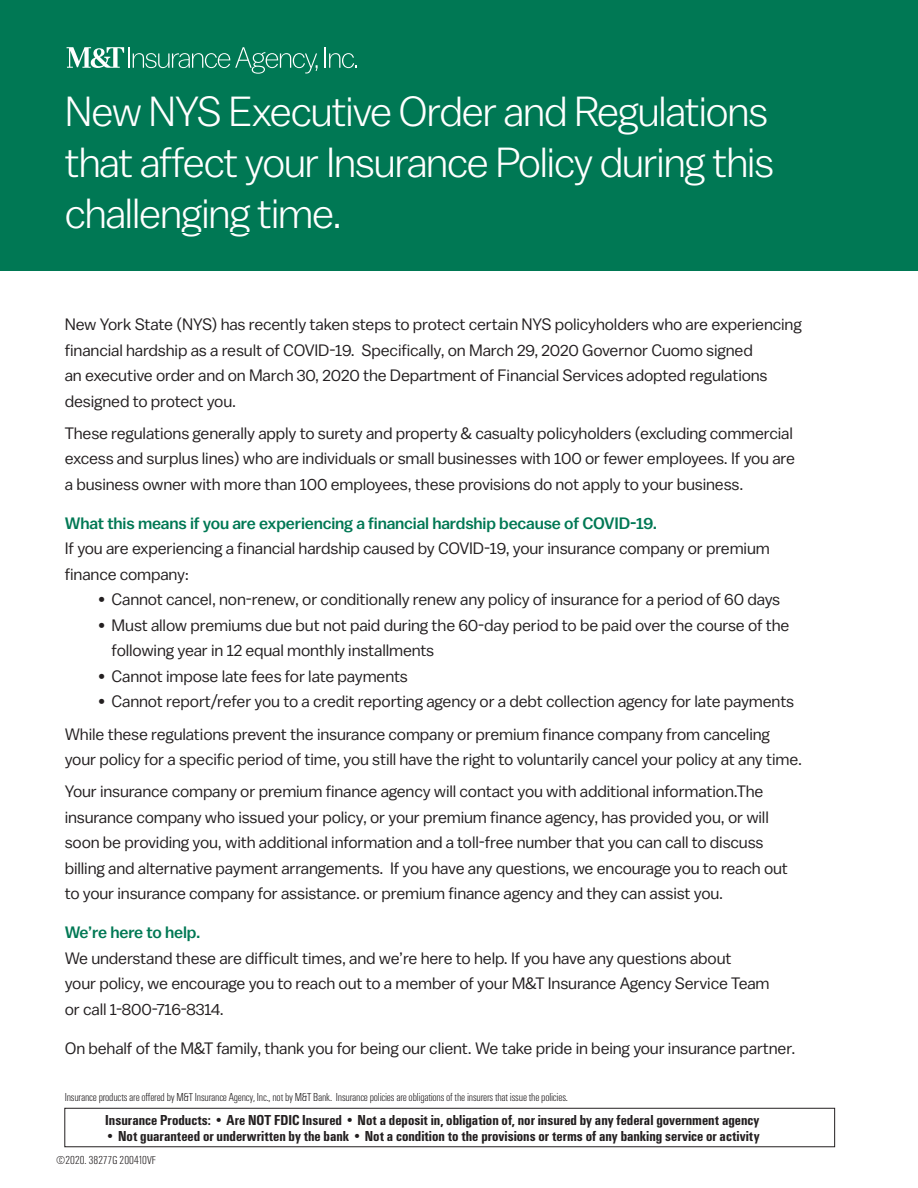
<style>
.page{position:relative;width:918px;height:1188px;background:#fff}
.page>*{position:absolute;margin:0;border:0;box-sizing:border-box;transform-origin:0 0}
.t1{font:42px/51px "Balto Semi Light 3";letter-spacing:-.025em;color:#fff}
.t2{font:16.5px/25.5px "M&T Balto";letter-spacing:-.01em;color:#231f20}
.t3{font:500 16.5px "M&T Balto";letter-spacing:-.01em;color:#007854}
.Disclosures{font:700 condensed 15px "Urbano";color:#231f20}
.Disclosures-2{font:300 condensed 12px "Urbano";letter-spacing:-.015em;color:#231f20}
</style>
<div class="page">
<div style="left:0;top:0;width:918px;height:270px;background:#007854"></div>
<svg style="left:67px;top:47px;width:57px;height:21px"></svg>
<hr style="left:128px;top:47px;width:2px;height:21px;background:#fff">
<svg style="left:133px;top:47px;width:185px;height:27px"></svg>
<svg style="left:325px;top:47px;width:32px;height:21px"></svg>
<div style="left:65px;top:1108px;width:770px;height:39px;border:1px solid #231f20"></div>
<p class="t1" style="left:65px;top:85px;width:711px">New NYS Executive Order and Regulations that affect your Insurance Policy during this challenging time.</p>
<p class="t2" style="left:65px;top:311px;width:739px">New York State (NYS) has recently taken steps to protect certain NYS policyholders who are experiencing financial hardship as a result of COVID-19. Specifically, on March 29, 2020 Governor Cuomo signed<br>an executive order and on March 30, 2020 the Department of Financial Services adopted regulations designed to protect you.</p>
<p class="t2" style="left:65px;top:420px;width:732px">These regulations generally apply to surety and property &amp; casualty policyholders (excluding commercial excess and surplus lines) who are individuals or small businesses with 100 or fewer employees. If you are a business owner with more than 100 employees, these provisions do not apply to your business.</p>
<p class="t3" style="left:65px;top:513px;width:594px">What this means if you are experiencing a financial hardship because of COVID-19.</p>
<p class="t2" style="left:65px;top:536px;width:707px">If you are experiencing a financial hardship caused by COVID-19, your insurance company or premium finance company:</p>
<p class="t2" style="left:99px;top:587px;width:683px">• Cannot cancel, non-renew, or conditionally renew any policy of insurance for a period of 60 days</p>
<p class="t2" style="left:112px;top:612px;width:679px;text-indent:-13px">• Must allow premiums due but not paid during the 60-day period to be paid over the course of the following year in 12 equal monthly installments</p>
<p class="t2" style="left:99px;top:663px;width:311px">• Cannot impose late fees for late payments</p>
<p class="t2" style="left:99px;top:689px;width:697px">• Cannot report/refer you to a credit reporting agency or a debt collection agency for late payments</p>
<p class="t2" style="left:65px;top:721px;width:739px">While these regulations prevent the insurance company or premium finance company from canceling your policy for a specific period of time, you still have the right to voluntarily cancel your policy at any time.</p>
<p class="t2" style="left:65px;top:779px;width:725px">Your insurance company or premium finance agency will contact you with additional information.The insurance company who issued your policy, or your premium finance agency, has provided you, or will soon be providing you, with additional information and a toll-free number that you can call to discuss billing and alternative payment arrangements. If you have any questions, we encourage you to reach out to your insurance company for assistance. or premium finance agency and they can assist you.</p>
<p class="t3" style="left:65px;top:923px;width:137px">We’re here to help.</p>
<p class="t2" style="left:65px;top:945px;width:706px">We understand these are difficult times, and we’re here to help. If you have any questions about<br>your policy, we encourage you to reach out to a member of your M&amp;T Insurance Agency Service Team or call 1-800-716-8314.</p>
<p class="t2" style="left:65px;top:1035px;width:732px">On behalf of the M&amp;T family, thank you for being our client. We take pride in being your insurance partner.</p>
<p class="Disclosures-2" style="left:65px;top:1091px;width:505px">Insurance products are offered by M&amp;T Insurance Agency, Inc., not by M&amp;T Bank. Insurance policies are obligations of the insurers that issue the policies.</p>
<p class="Disclosures" style="left:105px;top:1111px;width:656px">Insurance Products: • Are NOT FDIC Insured • Not a deposit in, obligation of, nor insured by any federal government agency</p>
<p class="Disclosures" style="left:105px;top:1127px;width:656px">• Not guaranteed or underwritten by the bank • Not a condition to the provisions or terms of any banking service or activity</p>
<p class="Disclosures-2" style="left:56px;top:1154px;width:101px">©2020. 38277G 200410VF</p>
</div>
